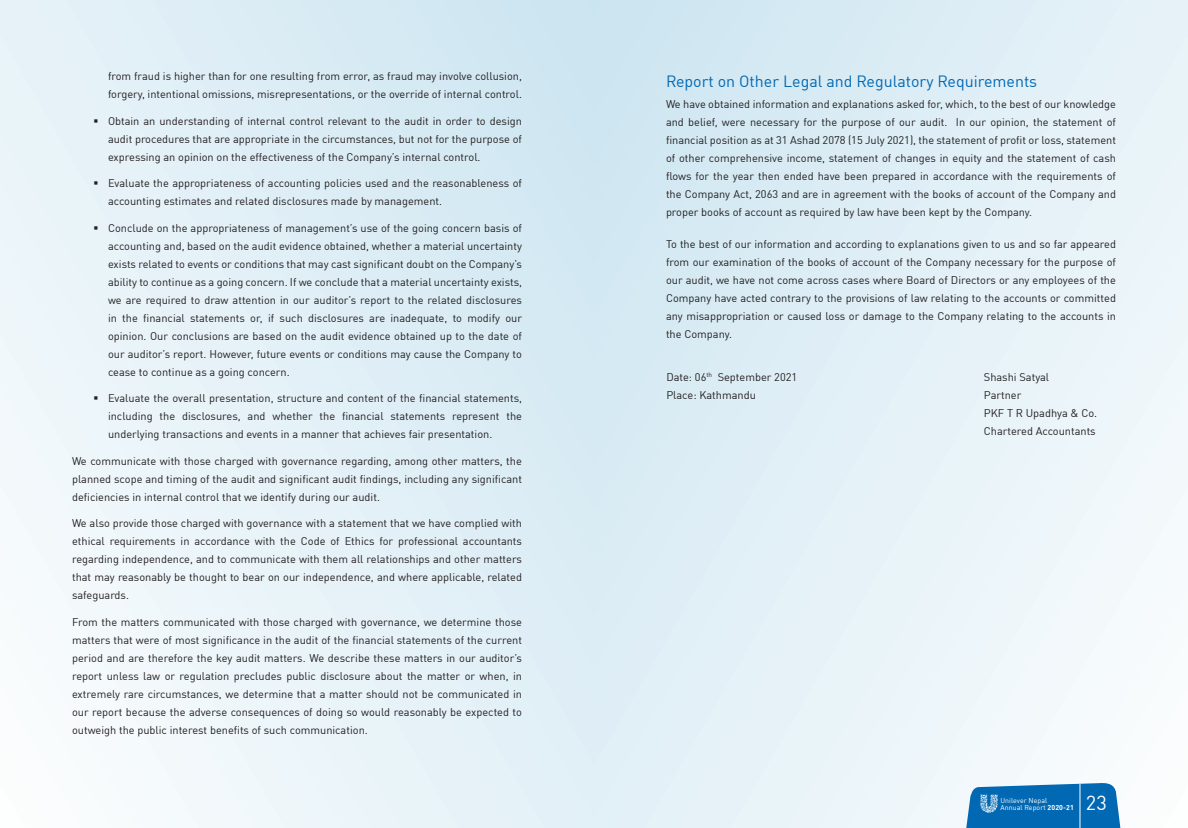
<style>
.page{position:relative;width:1188px;height:828px;background:#fff}
.page>*{position:absolute;margin:0;border:0;box-sizing:border-box;transform-origin:0 0}
.t1{font:20px "Unilever DIN Offc Pro";color:#fff}
.t2{font:16px "Unilever DIN Offc Pro";color:#0168b3}
.t3{font:11px/18px "Unilever DIN Offc Pro";color:#231f20}
.t4{font:7px/7px "Unilever DIN Offc Pro";letter-spacing:.01em;color:#fff}
.s1{font-weight:700}
</style>
<div class="page">
<div style="left:0;top:0;width:594px;height:828px;background:linear-gradient(to right,#f2f8fb,#d6eaf3)"></div>
<div style="left:594px;top:0;width:594px;height:828px;background:linear-gradient(to right,#d6eaf3,#f1f8fb)"></div>
<svg style="left:964px;top:782px;width:158px;height:46px;background:#247dbd"></svg>
<hr style="left:1080px;top:784px;width:1px;height:44px;background:#fff">
<p class="t3" style="left:108px;top:66px;width:416px">from fraud is higher than for one resulting from error, as fraud may involve collusion, forgery, intentional omissions, misrepresentations, or the override of internal control.</p>
<p class="t3" style="left:108px;top:111px;width:416px;text-align:justify;text-indent:-14px">▪ Obtain an understanding of internal control relevant to the audit in order to design audit procedures that are appropriate in the circumstances, but not for the purpose of expressing an opinion on the effectiveness of the Company’s internal control.</p>
<p class="t3" style="left:108px;top:173px;width:416px;text-indent:-14px">▪ Evaluate the appropriateness of accounting policies used and the reasonableness of accounting estimates and related disclosures made by management.</p>
<p class="t3" style="left:108px;top:218px;width:416px;text-align:justify;text-indent:-14px">▪ Conclude on the appropriateness of management’s use of the going concern basis of accounting and, based on the audit evidence obtained, whether a material uncertainty exists related to events or conditions that may cast significant doubt on the Company’s ability to continue as a going concern. If we conclude that a material uncertainty exists, we are required to draw attention in our auditor’s report to the related disclosures in the financial statements or, if such disclosures are inadequate, to modify our opinion. Our conclusions are based on the audit evidence obtained up to the date of our auditor’s report. However, future events or conditions may cause the Company to</p>
<p class="t3" style="left:108px;top:362px;width:183px">cease to continue as a going concern.</p>
<p class="t3" style="left:108px;top:388px;width:416px;text-align:justify;text-indent:-14px">▪ Evaluate the overall presentation, structure and content of the financial statements, including the disclosures, and whether the financial statements represent the underlying transactions and events in a manner that achieves fair presentation.</p>
<p class="t3" style="left:72px;top:451px;width:451px">We communicate with those charged with governance regarding, among other matters, the</p>
<p class="t3" style="left:72px;top:469px;width:452px">planned scope and timing of the audit and significant audit findings, including any significant deficiencies in internal control that we identify during our audit.</p>
<p class="t3" style="left:72px;top:513px;width:452px">We also provide those charged with governance with a statement that we have complied with</p>
<p class="t3" style="left:72px;top:531px;width:452px">ethical requirements in accordance with the Code of Ethics for professional accountants</p>
<p class="t3" style="left:72px;top:549px;width:452px">regarding independence, and to communicate with them all relationships and other matters</p>
<p class="t3" style="left:72px;top:567px;width:452px">that may reasonably be thought to bear on our independence, and where applicable, related safeguards.</p>
<p class="t3" style="left:72px;top:612px;width:451px">From the matters communicated with those charged with governance, we determine those</p>
<p class="t3" style="left:72px;top:630px;width:452px">matters that were of most significance in the audit of the financial statements of the current period and are therefore the key audit matters. We describe these matters in our auditor’s</p>
<p class="t3" style="left:72px;top:666px;width:451px">report unless law or regulation precludes public disclosure about the matter or when, in</p>
<p class="t3" style="left:72px;top:684px;width:452px;text-align:justify">extremely rare circumstances, we determine that a matter should not be communicated in our report because the adverse consequences of doing so would reasonably be expected to outweigh the public interest benefits of such communication.</p>
<p class="t2" style="left:666px;top:69px;width:373px">Report on Other Legal and Regulatory Requirements</p>
<p class="t3" style="left:666px;top:94px;width:452px;text-align:justify">We have obtained information and explanations asked for, which, to the best of our knowledge and belief, were necessary for the purpose of our audit. In our opinion, the statement of financial position as at 31 Ashad 2078 (15 July 2021), the statement of profit or loss, statement of other comprehensive income, statement of changes in equity and the statement of cash flows for the year then ended have been prepared in accordance with the requirements of the Company Act, 2063 and are in agreement with the books of account of the Company and proper books of account as required by law have been kept by the Company.</p>
<p class="t3" style="left:666px;top:234px;width:452px;text-align:justify">To the best of our information and according to explanations given to us and so far appeared from our examination of the books of account of the Company necessary for the purpose of our audit, we have not come across cases where Board of Directors or any employees of the Company have acted contrary to the provisions of law relating to the accounts or committed any misappropriation or caused loss or damage to the Company relating to the accounts in the Company.</p>
<p class="t3" style="left:666px;top:367px;width:132px">Date: 06<sup>th</sup> September 2021</p>
<p class="t3" style="left:984px;top:367px;width:67px">Shashi Satyal</p>
<p class="t3" style="left:666px;top:385px;width:91px">Place: Kathmandu</p>
<p class="t3" style="left:984px;top:385px;width:115px">Partner<br>PKF T R Upadhya &amp; Co.</p>
<p class="t3" style="left:984px;top:421px;width:113px">Chartered Accountants</p>
<p class="t4" style="left:1000px;top:796px;width:75px">Unilever Nepal<br>Annual Report <span class="s1">2020-21</span></p>
<p class="t1" style="left:1086px;top:787px;width:22px">23</p>
</div>
